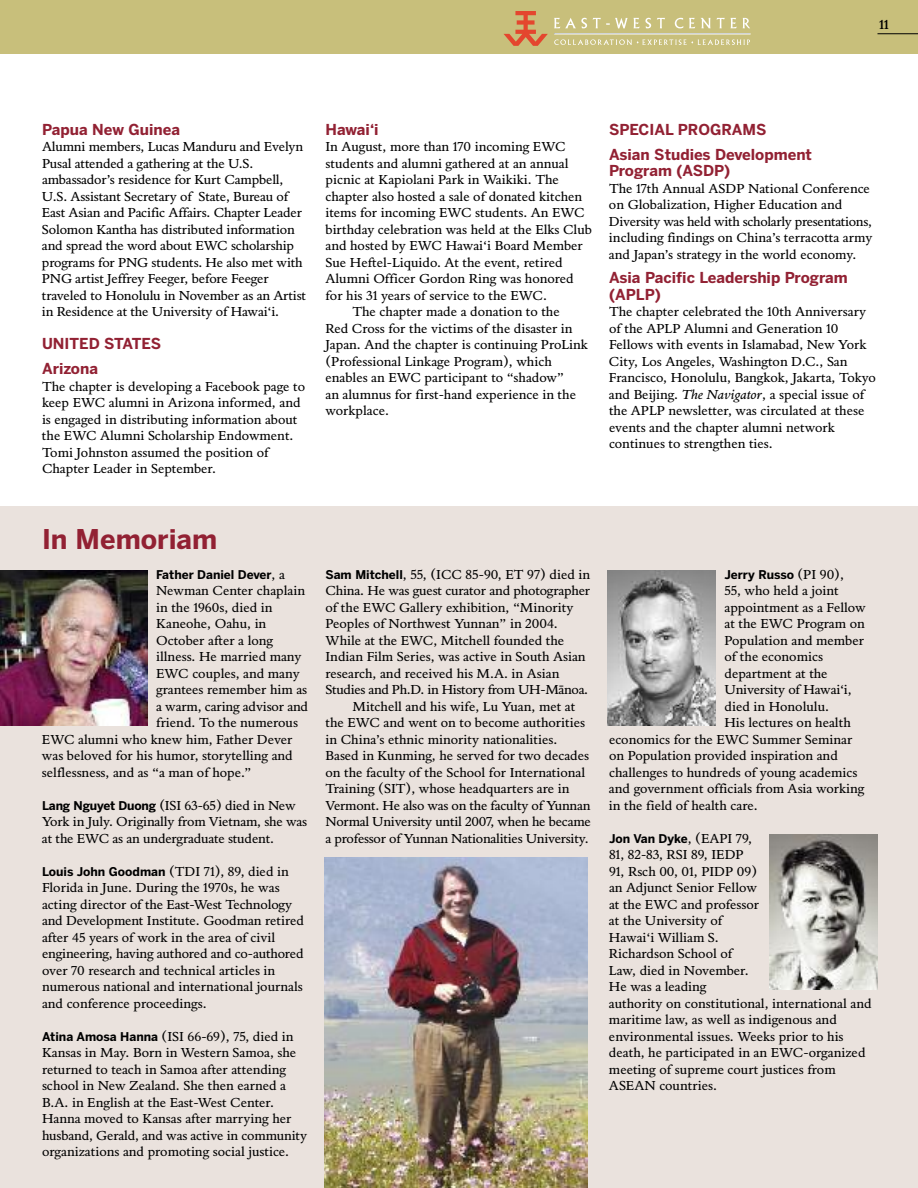
<style>
.page{position:relative;width:918px;height:1188px;background:#fff}
.page>*{position:absolute;margin:0;border:0;box-sizing:border-box;transform-origin:0 0}
.t1{font:700 27px "Benton Sans";color:#922133}
.t2{font:700 15px/24.8px "Benton Sans";color:#922133}
.t3{font:13.5px/16.5px "Pietro Text";color:#000}
.t4{font:13.5px "Pietro Text";letter-spacing:-.025em;color:#000}
.t5{font:600 13.5px "Pietro Text";color:#000}
.t6{font:700 12px "Benton Sans";color:#000}
.s1{font-style:italic}
.s2{font-family:"Pietro Text";font-weight:400;font-size:13.5px}
.s3{font-family:"Benton Sans";font-weight:700;font-size:12px}
</style>
<div class="page">
<div style="left:0;top:506px;width:918px;height:682px;background:#eae2dd"></div>
<div style="left:0;top:0;width:918px;height:54px;background:#c8bf7b"></div>
<svg style="left:504px;top:11px;width:44px;height:35px"></svg>
<svg style="left:554px;top:18px;width:197px;height:27px"></svg>
<hr style="left:878px;top:33px;width:40px;height:1px;background:#000">
<img style="left:0;top:570px;width:147px;height:155px">
<img style="left:324px;top:857px;width:263px;height:331px">
<img style="left:608px;top:570px;width:107px;height:155px">
<img style="left:770px;top:835px;width:108px;height:155px">
<p class="t5" style="left:879px;top:17px;width:11px">11</p>
<p class="t2" style="left:42px;top:118px;width:140px">Papua New Guinea</p>
<p class="t3" style="left:42px;top:138px;width:266px">Alumni members, Lucas Manduru and Evelyn Pusal attended a gathering at the U.S. ambassador’s residence for Kurt Campbell, U.S. Assistant Secretary of State, Bureau of East Asian and Pacific Affairs. Chapter Leader Solomon Kantha has distributed information and spread the word about EWC scholarship programs for PNG students. He also met with PNG artist Jeffrey Feeger, before Feeger traveled to Honolulu in November as an Artist in Residence at the University of Hawai‘i.</p>
<p class="t2" style="left:42px;top:333px;width:121px">UNITED STATES<br>Arizona</p>
<p class="t3" style="left:42px;top:378px;width:265px">The chapter is developing a Facebook page to keep EWC alumni in Arizona informed, and is engaged in distributing information about the EWC Alumni Scholarship Endowment.<br>Tomi Johnston assumed the position of Chapter Leader in September.</p>
<p class="t2" style="left:326px;top:118px;width:55px">Hawai‘i</p>
<p class="t3" style="left:326px;top:138px;width:242px">In August, more than 170 incoming EWC</p>
<p class="t3" style="left:326px;top:155px;width:245px">students and alumni gathered at an annual</p>
<p class="t3" style="left:325px;top:171px;width:235px">picnic at Kapiolani Park in Waikiki. The</p>
<p class="t3" style="left:325px;top:188px;width:258px">chapter also hosted a sale of donated kitchen</p>
<p class="t3" style="left:325px;top:204px;width:261px">items for incoming EWC students. An EWC</p>
<p class="t3" style="left:325px;top:221px;width:268px">birthday celebration was held at the Elks Club</p>
<p class="t3" style="left:325px;top:237px;width:259px">and hosted by EWC Hawai‘i Board Member</p>
<p class="t3" style="left:325px;top:254px;width:239px">Sue Heftel-Liquido. At the event, retired</p>
<p class="t3" style="left:325px;top:270px;width:250px">Alumni Officer Gordon Ring was honored</p>
<p class="t3" style="left:325px;top:287px;width:223px">for his 31 years of service to the EWC.</p>
<p class="t3" style="left:352px;top:303px;width:209px">The chapter made a donation to the</p>
<p class="t3" style="left:325px;top:320px;width:249px">Red Cross for the victims of the disaster in</p>
<p class="t3" style="left:325px;top:336px;width:264px">Japan. And the chapter is continuing ProLink</p>
<p class="t3" style="left:325px;top:353px;width:228px">(Professional Linkage Program), which</p>
<p class="t3" style="left:325px;top:369px;width:240px">enables an EWC participant to “shadow”</p>
<p class="t3" style="left:325px;top:386px;width:252px">an alumnus for first-hand experience in the</p>
<p class="t3" style="left:325px;top:402px;width:65px">workplace.</p>
<p class="t2" style="left:609px;top:118px;width:205px">SPECIAL PROGRAMS<br>Asian Studies Development</p>
<p class="t2" style="left:609px;top:160px;width:123px">Program (ASDP)</p>
<p class="t3" style="left:609px;top:180px;width:265px">The 17th Annual ASDP National Conference on Globalization, Higher Education and Diversity was held with scholarly presentations, including findings on China’s terracotta army and Japan’s strategy in the world economy.</p>
<p class="t2" style="left:609px;top:271px;width:240px;line-height:16.5px">Asia Pacific Leadership Program (APLP)</p>
<p class="t3" style="left:609px;top:303px;width:268px">The chapter celebrated the 10th Anniversary of the APLP Alumni and Generation 10<br>Fellows with events in Islamabad, New York City, Los Angeles, Washington D.C., San Francisco, Honolulu, Bangkok, Jakarta, Tokyo and Beijing. <span class="s1">The Navigator</span>, a special issue of the APLP newsletter, was circulated at these events and the chapter alumni network continues to strengthen ties.</p>
<h1 class="t1" style="left:42px;top:529px;width:177px">In Memoriam</h1>
<p class="t6" style="left:156px;top:570px;width:130px">Father Daniel Dever<span class="s2">, a</span></p>
<p class="t3" style="left:156px;top:582px;width:150px">Newman Center chaplain</p>
<p class="t3" style="left:156px;top:599px;width:118px">in the 1960s, died in</p>
<p class="t3" style="left:156px;top:615px;width:112px">Kaneohe, Oahu, in</p>
<p class="t3" style="left:156px;top:632px;width:119px">October after a long</p>
<p class="t3" style="left:156px;top:648px;width:147px">illness. He married many</p>
<p class="t3" style="left:156px;top:665px;width:145px">EWC couples, and many</p>
<p class="t3" style="left:156px;top:681px;width:153px">grantees remember him as</p>
<p class="t3" style="left:156px;top:698px;width:153px">a warm, caring advisor and</p>
<p class="t3" style="left:156px;top:714px;width:143px">friend. To the numerous</p>
<p class="t3" style="left:42px;top:731px;width:252px">EWC alumni who knew him, Father Dever</p>
<p class="t3" style="left:42px;top:747px;width:252px">was beloved for his humor, storytelling and</p>
<p class="t3" style="left:42px;top:764px;width:211px">selflessness, and as “a man of hope.”</p>
<p class="t3" style="left:42px;top:797px;width:267px"><span class="s3">Lang Nguyet Duong</span> (ISI 63-65) died in New<br>York in July. Originally from Vietnam, she was at the EWC as an undergraduate student.</p>
<p class="t3" style="left:42px;top:863px;width:264px"><span class="s3">Louis John Goodman</span> (TDI 71), 89, died in Florida in June. During the 1970s, he was acting director of the East-West Technology and Development Institute. Goodman retired after 45 years of work in the area of civil engineering, having authored and co-authored over 70 research and technical articles in numerous national and international journals and conference proceedings.</p>
<p class="t3" style="left:42px;top:1028px;width:267px"><span class="s3">Atina Amosa Hanna</span> (ISI 66-69), 75, died in Kansas in May. Born in Western Samoa, she returned to teach in Samoa after attending school in New Zealand. She then earned a B.A. in English at the East-West Center.<br>Hanna moved to Kansas after marrying her husband, Gerald, and was active in community organizations and promoting social justice.</p>
<p class="t3" style="left:326px;top:566px;width:266px"><span class="s3">Sam Mitchell</span>, 55, (ICC 85-90, ET 97) died in</p>
<p class="t3" style="left:326px;top:582px;width:266px">China. He was guest curator and photographer</p>
<p class="t3" style="left:326px;top:599px;width:249px">of the EWC Gallery exhibition, “Minority</p>
<p class="t3" style="left:326px;top:615px;width:234px">Peoples of Northwest Yunnan” in 2004.</p>
<p class="t3" style="left:325px;top:632px;width:240px">While at the EWC, Mitchell founded the</p>
<p class="t3" style="left:325px;top:648px;width:262px">Indian Film Series, was active in South Asian</p>
<p class="t3" style="left:325px;top:665px;width:235px">research, and received his M.A. in Asian</p>
<p class="t4" style="left:325px;top:682px;width:264px">Studies and Ph.D. in History from UH-Mānoa.</p>
<p class="t3" style="left:352px;top:698px;width:224px">Mitchell and his wife, Lu Yuan, met at</p>
<p class="t3" style="left:325px;top:714px;width:261px">the EWC and went on to become authorities</p>
<p class="t3" style="left:325px;top:731px;width:233px">in China’s ethnic minority nationalities.</p>
<p class="t3" style="left:325px;top:747px;width:265px">Based in Kunming, he served for two decades</p>
<p class="t3" style="left:325px;top:764px;width:261px">on the faculty of the School for International</p>
<p class="t3" style="left:325px;top:780px;width:245px">Training (SIT), whose headquarters are in</p>
<p class="t3" style="left:325px;top:797px;width:266px">Vermont. He also was on the faculty of Yunnan</p>
<p class="t3" style="left:325px;top:813px;width:267px">Normal University until 2007, when he became</p>
<p class="t3" style="left:326px;top:830px;width:265px">a professor of Yunnan Nationalities University.</p>
<p class="t6" style="left:724px;top:570px;width:121px">Jerry Russo <span class="s2">(PI 90),</span></p>
<p class="t3" style="left:724px;top:582px;width:116px">55, who held a joint</p>
<p class="t3" style="left:724px;top:599px;width:143px">appointment as a Fellow</p>
<p class="t3" style="left:724px;top:615px;width:142px">at the EWC Program on</p>
<p class="t3" style="left:724px;top:632px;width:141px">Population and member</p>
<p class="t3" style="left:724px;top:648px;width:100px">of the economics</p>
<p class="t3" style="left:724px;top:665px;width:105px">department at the</p>
<p class="t3" style="left:724px;top:681px;width:129px">University of Hawai‘i,</p>
<p class="t3" style="left:724px;top:698px;width:106px">died in Honolulu.</p>
<p class="t3" style="left:724px;top:714px;width:128px">His lectures on health</p>
<p class="t3" style="left:609px;top:731px;width:245px">economics for the EWC Summer Seminar</p>
<p class="t3" style="left:609px;top:747px;width:230px">on Population provided inspiration and</p>
<p class="t3" style="left:609px;top:764px;width:250px">challenges to hundreds of young academics</p>
<p class="t3" style="left:609px;top:780px;width:257px">and government officials from Asia working</p>
<p class="t3" style="left:609px;top:797px;width:150px">in the field of health care.</p>
<p class="t6" style="left:609px;top:834px;width:145px">Jon Van Dyke<span class="s2">, (EAPI 79,</span></p>
<p class="t3" style="left:609px;top:846px;width:264px">81, 82-83, RSI 89, IEDP<br>91, Rsch 00, 01, PIDP 09)<br>an Adjunct Senior Fellow<br>at the EWC and professor<br>at the University of<br>Hawai‘i William S.<br>Richardson School of<br>Law, died in November.<br>He was a leading<br>authority on constitutional, international and maritime law, as well as indigenous and environmental issues. Weeks prior to his death, he participated in an EWC-organized meeting of supreme court justices from<br>ASEAN countries.</p>
</div>
